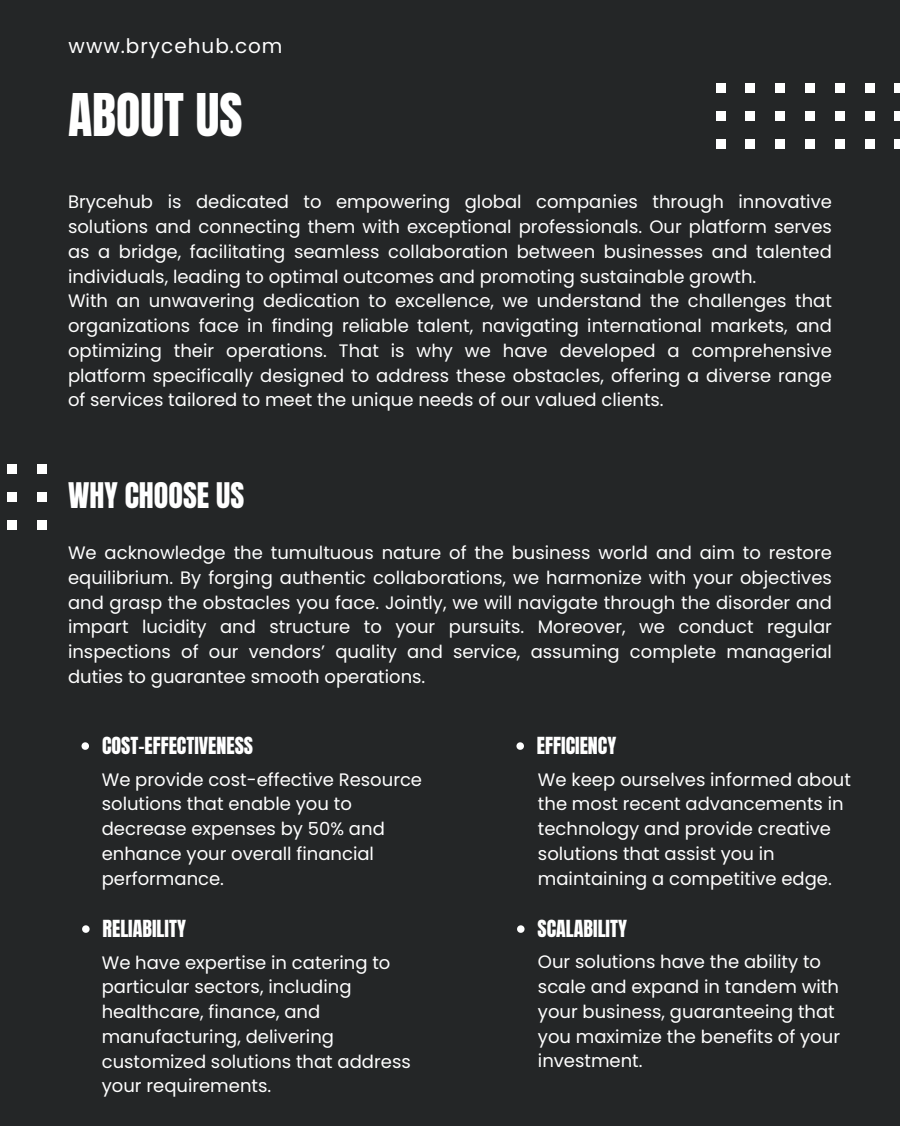
<style>
.page{position:relative;width:900px;height:1126px;background:#fff}
.page>*{position:absolute;margin:0;border:0;box-sizing:border-box;transform-origin:0 0}
.t1{font:50px "Anton";color:#fff}
.t2{font:30px "Anton";color:#fff}
.t3{font:20px "Anton";color:#fff}
.t4{font:20px "Poppins";letter-spacing:.05em;color:#fff}
.t5{font:18px/24.8px "Poppins";color:#fff}
</style>
<div class="page">
<div style="left:0;top:0;width:900px;height:1125px;background:#242627"></div>
<div style="left:7px;top:520px;width:10px;height:10px;background:#fff"></div>
<div style="left:37px;top:520px;width:10px;height:10px;background:#fff"></div>
<div style="left:7px;top:492px;width:10px;height:9px;background:#fff"></div>
<div style="left:37px;top:492px;width:10px;height:9px;background:#fff"></div>
<div style="left:7px;top:463px;width:10px;height:10px;background:#fff"></div>
<div style="left:37px;top:463px;width:10px;height:10px;background:#fff"></div>
<div style="left:716px;top:139px;width:10px;height:10px;background:#fff"></div>
<div style="left:745px;top:139px;width:10px;height:10px;background:#fff"></div>
<div style="left:775px;top:139px;width:10px;height:10px;background:#fff"></div>
<div style="left:805px;top:139px;width:10px;height:10px;background:#fff"></div>
<div style="left:835px;top:139px;width:10px;height:10px;background:#fff"></div>
<div style="left:865px;top:139px;width:10px;height:10px;background:#fff"></div>
<div style="left:894px;top:139px;width:6px;height:10px;background:#fff"></div>
<div style="left:716px;top:111px;width:10px;height:10px;background:#fff"></div>
<div style="left:745px;top:111px;width:10px;height:10px;background:#fff"></div>
<div style="left:775px;top:111px;width:10px;height:10px;background:#fff"></div>
<div style="left:805px;top:111px;width:10px;height:10px;background:#fff"></div>
<div style="left:835px;top:111px;width:10px;height:10px;background:#fff"></div>
<div style="left:865px;top:111px;width:10px;height:10px;background:#fff"></div>
<div style="left:894px;top:111px;width:6px;height:10px;background:#fff"></div>
<div style="left:716px;top:83px;width:10px;height:9px;background:#fff"></div>
<div style="left:745px;top:83px;width:10px;height:9px;background:#fff"></div>
<div style="left:775px;top:83px;width:10px;height:9px;background:#fff"></div>
<div style="left:805px;top:83px;width:10px;height:9px;background:#fff"></div>
<div style="left:835px;top:83px;width:10px;height:9px;background:#fff"></div>
<div style="left:865px;top:83px;width:10px;height:9px;background:#fff"></div>
<div style="left:894px;top:83px;width:6px;height:9px;background:#fff"></div>
<svg style="left:82px;top:742px;width:7px;height:7px"></svg>
<svg style="left:516px;top:742px;width:8px;height:7px"></svg>
<svg style="left:82px;top:925px;width:8px;height:7px"></svg>
<svg style="left:517px;top:925px;width:8px;height:7px"></svg>
<p class="t4" style="left:69px;top:32px;width:215px">www.brycehub.com</p>
<h1 class="t1" style="left:68px;top:79px;width:176px">ABOUT US</h1>
<p class="t5" style="left:68px;top:189px;width:765px">Brycehub is dedicated to empowering global companies through innovative solutions and connecting them with exceptional professionals. Our platform serves as a bridge, facilitating seamless collaboration between businesses and talented individuals, leading to optimal outcomes and promoting sustainable growth.<br>With an unwavering dedication to excellence, we understand the challenges that organizations face in finding reliable talent, navigating international markets, and optimizing their operations. That is why we have developed a comprehensive platform specifically designed to address these obstacles, offering a diverse range of services tailored to meet the unique needs of our valued clients.</p>
<h2 class="t2" style="left:68px;top:474px;width:178px">WHY CHOOSE US</h2>
<p class="t5" style="left:68px;top:540px;width:765px;text-align:justify">We acknowledge the tumultuous nature of the business world and aim to restore equilibrium. By forging authentic collaborations, we harmonize with your objectives and grasp the obstacles you face. Jointly, we will navigate through the disorder and impart lucidity and structure to your pursuits. Moreover, we conduct regular inspections of our vendors’ quality and service, assuming complete managerial duties to guarantee smooth operations.</p>
<p class="t3" style="left:102px;top:730px;width:153px">COST-EFFECTIVENESS</p>
<p class="t5" style="left:102px;top:766px;width:322px">We provide cost-effective Resource solutions that enable you to decrease expenses by 50% and enhance your overall financial performance.</p>
<p class="t3" style="left:103px;top:913px;width:85px">RELIABILITY</p>
<p class="t5" style="left:102px;top:949px;width:311px">We have expertise in catering to particular sectors, including healthcare, finance, and manufacturing, delivering customized solutions that address your requirements.</p>
<p class="t3" style="left:537px;top:730px;width:81px">EFFICIENCY</p>
<p class="t5" style="left:538px;top:766px;width:315px">We keep ourselves informed about the most recent advancements in technology and provide creative solutions that assist you in maintaining a competitive edge.</p>
<p class="t3" style="left:538px;top:913px;width:91px">SCALABILITY</p>
<p class="t5" style="left:538px;top:949px;width:304px">Our solutions have the ability to scale and expand in tandem with your business, guaranteeing that you maximize the benefits of your investment.</p>
</div>
